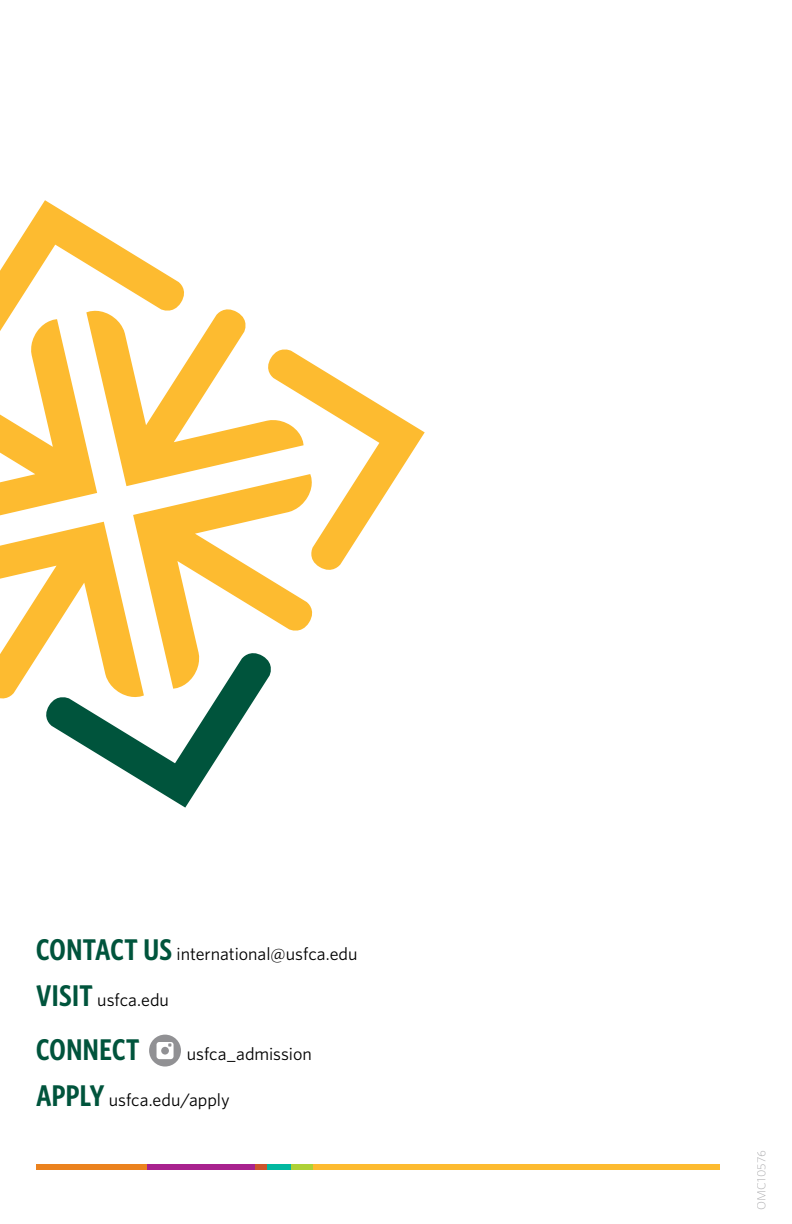
<style>
.page{position:relative;width:792px;height:1224px;background:#fff}
.page>*{position:absolute;margin:0;border:0;box-sizing:border-box;transform-origin:0 0}
.t1{font:600 30px "Whitney Condensed";letter-spacing:.02em;color:#00543c}
.t2{font:18px "Whitney";color:#000}
.t3{font:300 12px "Whitney";letter-spacing:.02em;color:#919194}
.s1{font-family:"Whitney Condensed";font-weight:600;font-size:30px;color:#00543c}
</style>
<div class="page">
<div style="left:291px;top:1164px;width:24px;height:6px;background:#aed136"></div>
<div style="left:267px;top:1164px;width:24px;height:6px;background:#02b8a0"></div>
<div style="left:255px;top:1164px;width:12px;height:6px;background:#cd542c"></div>
<div style="left:146px;top:1164px;width:109px;height:6px;background:#a8228e"></div>
<div style="left:314px;top:1164px;width:406px;height:6px;background:#fdbb30"></div>
<div style="left:36px;top:1164px;width:110px;height:6px;background:#eb821e"></div>
<svg style="left:0;top:200px;width:425px;height:608px"></svg>
<svg style="left:149px;top:1035px;width:32px;height:32px"></svg>
<p class="t2" style="left:36px;top:942px;width:323px"><span class="s1">CONTACT US</span> international@usfca.edu</p>
<p class="t2" style="left:36px;top:988px;width:134px"><span class="s1">VISIT</span> usfca.edu</p>
<p class="t1" style="left:36px;top:1030px;width:105px">CONNECT</p>
<p class="t2" style="left:187px;top:1042px;width:127px">usfca_admission</p>
<p class="t2" style="left:36px;top:1088px;width:195px"><span class="s1">APPLY</span> usfca.edu/apply</p>
<p class="t3" style="left:753px;top:1210px;width:61px;rotate:-90deg">OMC10576</p>
</div>
